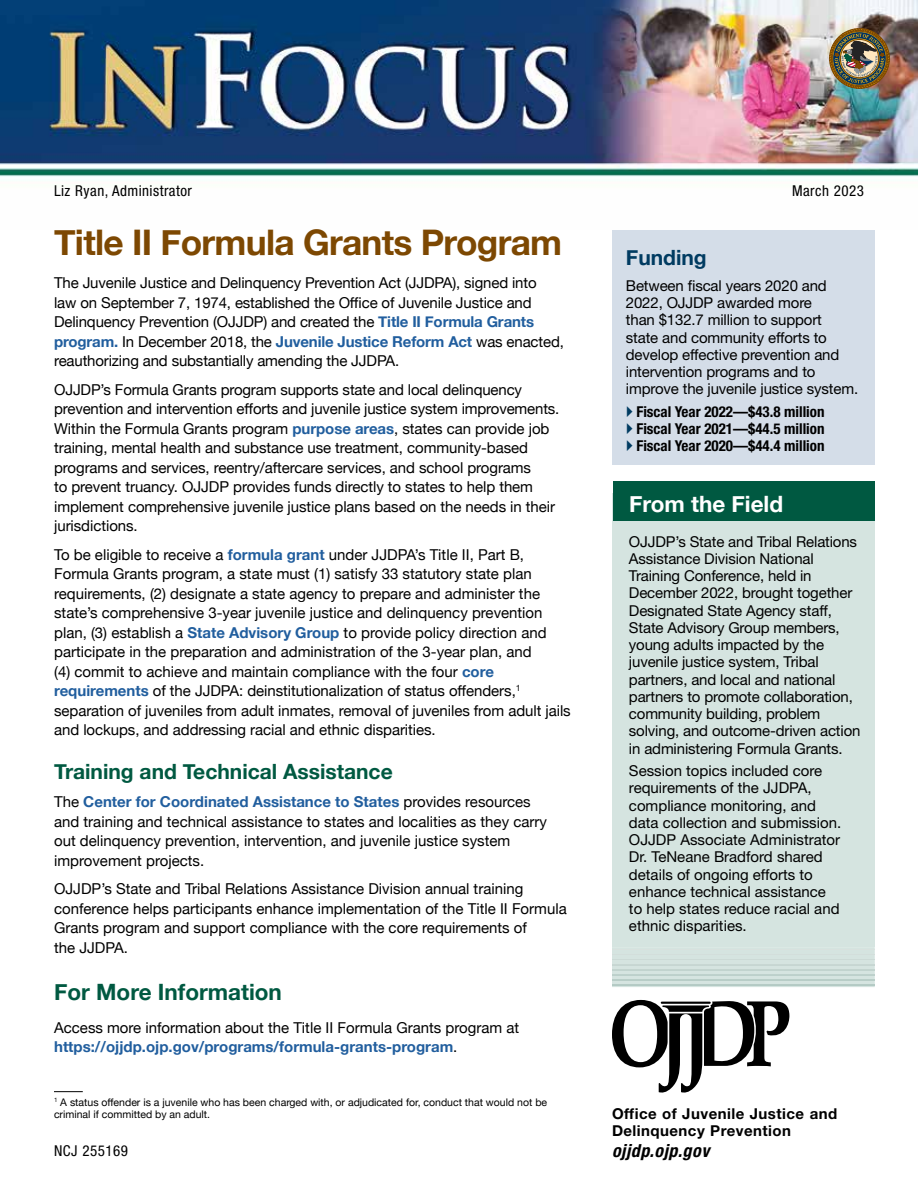
<style>
.page{position:relative;width:918px;height:1188px;background:#fff}
.page>*{position:absolute;margin:0;border:0;box-sizing:border-box;transform-origin:0 0}
.Program_Title{font:700 35.25px "Helvetica Neue";letter-spacing:-.02em;color:#7d4802}
.Section_Head{font:700 22.5px "Helvetica Neue";color:#005941}
.Section_Head-2{font:700 22.5px "Helvetica Neue";color:#fff}
.t1{font:700 21px "Helvetica Neue";color:#005941}
.Funding_head{font:700 21px "Helvetica Neue";color:#003b61}
.MP-A_ojjdp_gov{font:italic 700 condensed 18px "Helvetica Neue LT Std";letter-spacing:.03em;color:#000}
.body_text{font:15px/19.5px "Helvetica Neue";letter-spacing:-.005em;color:#000}
.Funding_body_text{font:15px/17.2px "Helvetica Neue LT Std";letter-spacing:-.01em;color:#000}
.t2{font:700 condensed 15px "Helvetica Neue LT Std";color:#000}
.MP-A_ojjdp_gov-2{font:700 15px/16.5px "Helvetica Neue LT Std";letter-spacing:.03em;color:#000}
.MP-A_ojjdp_gov-3{font:condensed 15px "Helvetica Neue LT Std";letter-spacing:.03em;color:#000}
.footnote{font:10.5px "Helvetica Neue";color:#000}
.s1{font-weight:700;color:#215e9e}
</style>
<div class="page">
<img style="left:0;top:0;width:918px;height:177px">
<div style="left:612px;top:494px;width:263px;height:453px;background:#d5e4e0"></div>
<img style="left:829px;top:28px;width:61px;height:61px">
<svg style="left:612px;top:947px;width:263px;height:40px;background:#d1e0dc"></svg>
<hr style="left:612px;top:949px;width:263px;height:1px;background:#d8e1de">
<hr style="left:612px;top:960px;width:263px;height:1px;background:#d5e4e0">
<hr style="left:612px;top:954px;width:263px;height:1px;background:#d3dedb">
<hr style="left:612px;top:964px;width:263px;height:1px;background:#c8d7d3">
<hr style="left:612px;top:970px;width:263px;height:1px;background:#c1d3ce">
<hr style="left:612px;top:980px;width:263px;height:1px;background:#b8cdc7">
<hr style="left:612px;top:975px;width:263px;height:1px;background:#bcd0cb">
<hr style="left:612px;top:985px;width:263px;height:1px;background:#b3cac4">
<div style="left:612px;top:231px;width:263px;height:234px;background:#d4dde8"></div>
<div style="left:613px;top:481px;width:262px;height:40px;background:#005941"></div>
<svg style="left:612px;top:1000px;width:177px;height:93px"></svg>
<svg style="left:54px;top:1091px;width:29px;height:1px"></svg>
<p class="MP-A_ojjdp_gov-3" style="left:54px;top:182px;width:140px">Liz Ryan, Administrator</p>
<p class="MP-A_ojjdp_gov-3" style="left:792px;top:182px;width:73px">March 2023</p>
<p class="Program_Title" style="left:54px;top:215px;width:510px">Title II Formula Grants Program</p>
<p class="body_text" style="left:54px;top:274px;width:511px">The Juvenile Justice and Delinquency Prevention Act (JJDPA), signed into<br>law on September 7, 1974, established the Office of Juvenile Justice and Delinquency Prevention (OJJDP) and created the <span class="s1">Title II Formula Grants program.</span> In December 2018, the <span class="s1">Juvenile Justice Reform Act</span> was enacted, reauthorizing and substantially amending the JJDPA.</p>
<p class="body_text" style="left:54px;top:380px;width:507px">OJJDP’s Formula Grants program supports state and local delinquency prevention and intervention efforts and juvenile justice system improvements.<br>Within the Formula Grants program <span class="s1">purpose areas</span>, states can provide job training, mental health and substance use treatment, community-based programs and services, reentry/aftercare services, and school programs<br>to prevent truancy. OJJDP provides funds directly to states to help them implement comprehensive juvenile justice plans based on the needs in their jurisdictions.</p>
<p class="body_text" style="left:54px;top:545px;width:518px">To be eligible to receive a <span class="s1">formula grant</span> under JJDPA’s Title II, Part B, Formula Grants program, a state must (1) satisfy 33 statutory state plan requirements, (2) designate a state agency to prepare and administer the state’s comprehensive 3-year juvenile justice and delinquency prevention plan, (3) establish a <span class="s1">State Advisory Group</span> to provide policy direction and participate in the preparation and administration of the 3-year plan, and<br>(4) commit to achieve and maintain compliance with the four <span class="s1">core requirements</span> of the JJDPA: deinstitutionalization of status offenders,<sup>1 </sup>separation of juveniles from adult inmates, removal of juveniles from adult jails and lockups, and addressing racial and ethnic disparities.</p>
<h1 class="t1" style="left:54px;top:755px;width:340px">Training and Technical Assistance</h1>
<p class="body_text" style="left:54px;top:793px;width:494px">The <span class="s1">Center for Coordinated Assistance to States</span> provides resources and training and technical assistance to states and localities as they carry out delinquency prevention, intervention, and juvenile justice system improvement projects.</p>
<p class="body_text" style="left:54px;top:880px;width:514px">OJJDP’s State and Tribal Relations Assistance Division annual training conference helps participants enhance implementation of the Title II Formula Grants program and support compliance with the core requirements of<br>the JJDPA.</p>
<p class="Section_Head" style="left:54px;top:974px;width:229px">For More Information</p>
<p class="body_text" style="left:54px;top:1019px;width:467px">Access more information about the Title II Formula Grants program at <span class="s1">https://ojjdp.ojp.gov/programs/formula-grants-program</span>.</p>
<p class="Funding_head" style="left:626px;top:241px;width:82px">Funding</p>
<p class="Funding_body_text" style="left:626px;top:277px;width:234px">Between fiscal years 2020 and<br>2022, OJJDP awarded more<br>than $132.7 million to support<br>state and community efforts to develop effective prevention and intervention programs and to improve the juvenile justice system.</p>
<p class="t2" style="left:636px;top:403px;width:190px">Fiscal Year 2022—$43.8 million</p>
<p class="t2" style="left:636px;top:420px;width:190px">Fiscal Year 2021—$44.5 million</p>
<p class="t2" style="left:636px;top:437px;width:190px">Fiscal Year 2020—$44.4 million</p>
<p class="Section_Head-2" style="left:629px;top:486px;width:156px">From the Field</p>
<p class="Funding_body_text" style="left:629px;top:532px;width:233px">OJJDP’s State and Tribal Relations<br>Assistance Division National<br>Training Conference, held in<br>December 2022, brought together<br>Designated State Agency staff,<br>State Advisory Group members, young adults impacted by the juvenile justice system, Tribal partners, and local and national partners to promote collaboration, community building, problem solving, and outcome-driven action in administering Formula Grants.</p>
<p class="Funding_body_text" style="left:629px;top:762px;width:214px">Session topics included core requirements of the JJDPA, compliance monitoring, and data collection and submission.<br>OJJDP Associate Administrator<br>Dr. TeNeane Bradford shared details of ongoing efforts to enhance technical assistance to help states reduce racial and ethnic disparities.</p>
<p class="footnote" style="left:54px;top:1094px;width:495px"><sup>1</sup> A status offender is a juvenile who has been charged with, or adjudicated for, conduct that would not be</p>
<p class="footnote" style="left:54px;top:1106px;width:158px">criminal if committed by an adult.</p>
<p class="MP-A_ojjdp_gov-3" style="left:54px;top:1142px;width:75px">NCJ 255169</p>
<p class="MP-A_ojjdp_gov-2" style="left:612px;top:1105px;width:227px">Office of Juvenile Justice and<br>Delinquency Prevention</p>
<p class="MP-A_ojjdp_gov" style="left:612px;top:1140px;width:99px">ojjdp.ojp.gov</p>
</div>
